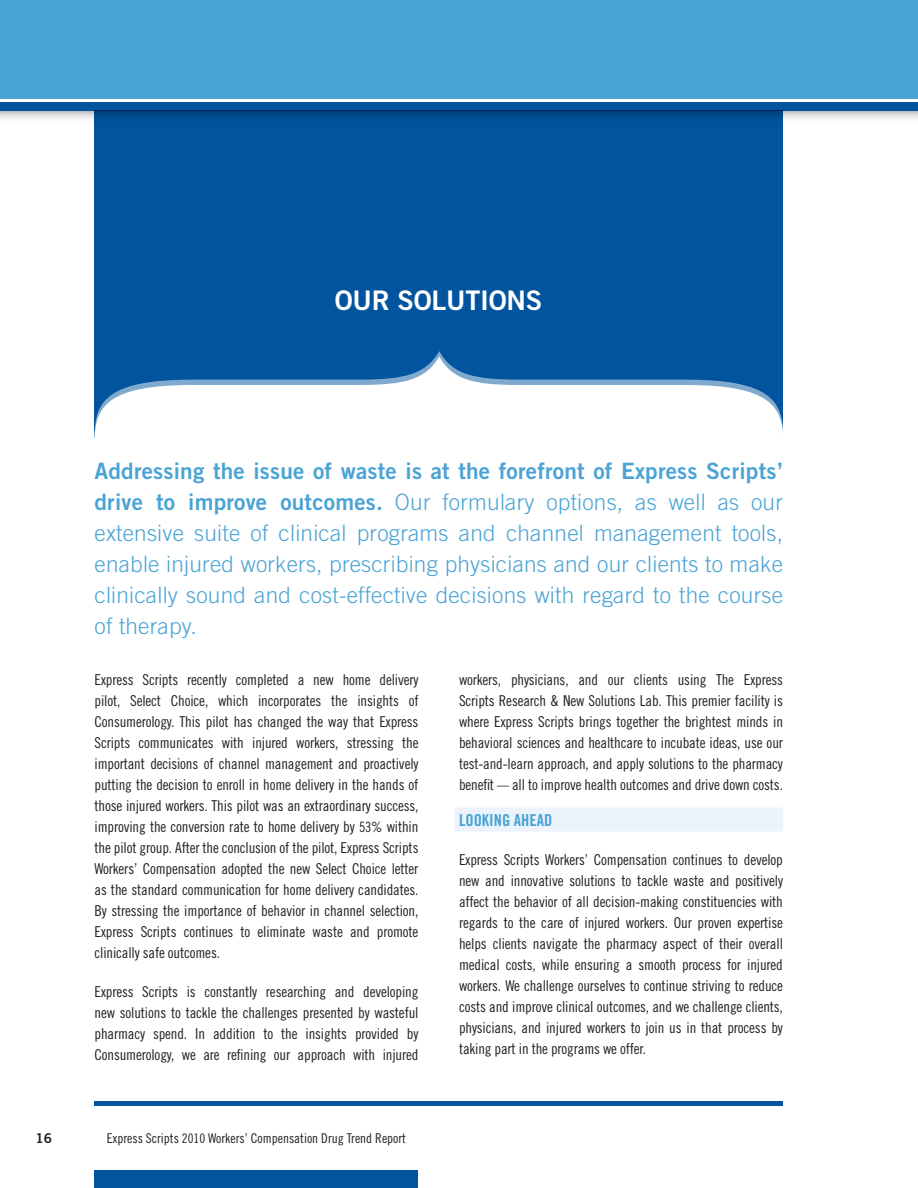
<style>
.page{position:relative;width:918px;height:1188px;background:#fff}
.page>*{position:absolute;margin:0;border:0;box-sizing:border-box;transform-origin:0 0}
.t1{font:27px "Trade Gothic Bold Two";color:#fff}
.t2{font:300 22.5px/31px "Trade Gothic";letter-spacing:.01em;color:#4aa3d5;text-align:justify}
.t3{font:22.5px "Trade Gothic Bold Two";letter-spacing:.01em;color:#4aa3d5}
.t4{font:16.5px "Trade Gothic Bold Cond Twenty";color:#4aa3d5}
.t5{font:15px/21px "Trade Gothic Cond Eighteen";letter-spacing:-.01em;color:#231f20;text-align:justify}
.t6{font:13.5px "Trade Gothic Cond Eighteen";color:#231f20}
.t7{font:13.5px "Trade Gothic Bold Two";color:#231f20}
.s1{font-family:"Trade Gothic Bold Two";font-weight:400}
.s2{font-size:14.25px}
.s3{font-size:13.2px}
</style>
<div class="page">
<div style="left:0;top:0;width:918px;height:99px;background:#4aa3d5"></div>
<svg style="left:0;top:110px;width:918px;height:15px"></svg>
<hr style="left:94px;top:1101px;width:689px;height:4px;background:#01549d">
<div style="left:94px;top:1170px;width:324px;height:18px;background:#01549d"></div>
<div style="left:0;top:102px;width:918px;height:8px;background:#01549d"></div>
<div style="left:95px;top:110px;width:688px;height:337px;background:#01549d"></div>
<svg style="left:94px;top:364px;width:689px;height:83px;fill:#fff"></svg>
<div style="left:454px;top:808px;width:329px;height:24px;background:#ecf3fa"></div>
<h1 class="t1" style="left:335px;top:284px;width:19px">OUR</h1>
<h1 class="t1" style="left:397px;top:284px;width:17px">SOLUTIONS</h1>
<h2 class="t3" style="left:94px;top:457px;width:690px">Addressing the issue of waste is at the forefront of Express Scripts’</h2>
<p class="t2" style="left:94px;top:486px;width:690px"><span class="s1">drive to improve outcomes.</span> Our formulary options, as well as our extensive suite of clinical programs and channel management tools, enable injured workers, prescribing physicians and our clients to make clinically sound and cost-effective decisions with regard to the course of therapy.</p>
<p class="t5" style="left:94px;top:669px;width:326px">Express Scripts recently completed a new home delivery pilot, Select Choice, which incorporates the insights of Consumerology. This pilot has changed the way that Express Scripts communicates with injured workers, stressing the important decisions of channel management and proactively putting the decision to enroll in home delivery in the hands of those injured workers. This pilot was an extraordinary success, improving the conversion rate to home delivery by <span class="s2">53%</span> within the pilot group. After the conclusion of the pilot, Express Scripts Workers’ Compensation adopted the new Select Choice letter as the standard communication for home delivery candidates.<br>By stressing the importance of behavior in channel selection, Express Scripts continues to eliminate waste and promote clinically safe outcomes.</p>
<p class="t5" style="left:94px;top:981px;width:326px">Express Scripts is constantly researching and developing new solutions to tackle the challenges presented by wasteful pharmacy spend. In addition to the insights provided by Consumerology, we are refining our approach with injured</p>
<p class="t7" style="left:36px;top:1130px;width:18px">16</p>
<p class="t6" style="left:107px;top:1130px;width:301px">Express Scripts <span class="s3">2010</span> Workers’ Compensation Drug Trend Report</p>
<p class="t5" style="left:459px;top:669px;width:326px">workers, physicians, and our clients using The Express Scripts Research &amp; New Solutions Lab. This premier facility is where Express Scripts brings together the brightest minds in behavioral sciences and healthcare to incubate ideas, use our test-and-learn approach, and apply solutions to the pharmacy benefit — all to improve health outcomes and drive down costs.</p>
<p class="t4" style="left:459px;top:810px;width:95px">LOOKING AHEAD</p>
<p class="t5" style="left:459px;top:849px;width:326px">Express Scripts Workers’ Compensation continues to develop new and innovative solutions to tackle waste and positively affect the behavior of all decision-making constituencies with regards to the care of injured workers. Our proven expertise helps clients navigate the pharmacy aspect of their overall medical costs, while ensuring a smooth process for injured workers. We challenge ourselves to continue striving to reduce costs and improve clinical outcomes, and we challenge clients, physicians, and injured workers to join us in that process by taking part in the programs we offer.</p>
</div>
